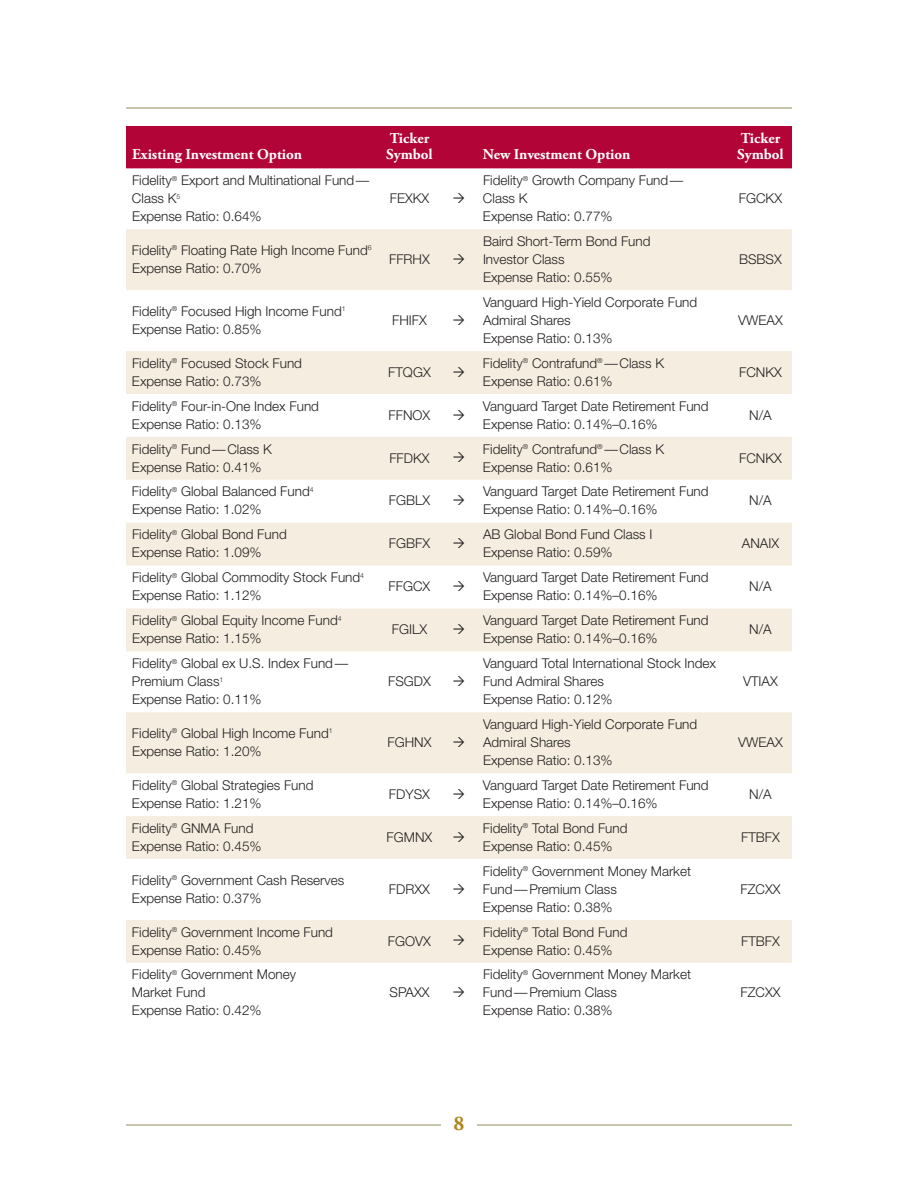
<style>
.page{position:relative;width:918px;height:1188px;background:#fff}
.page>*{position:absolute;margin:0;border:0;box-sizing:border-box;transform-origin:0 0}
.t1{font:700 21px "Adobe Garamond Pro";color:#ae861a}
.t2{font:700 15px/16.5px "Adobe Garamond Pro";color:#fff}
.t3{font:300 13.5px/18px "Helvetica Neue";color:#231f20}
</style>
<div class="page">
<hr style="left:126px;top:1124px;width:666px;height:2px;background:#b6b491">
<hr style="left:126px;top:107px;width:666px;height:2px;background:#b6b491">
<div style="left:441px;top:1115px;width:36px;height:15px;background:#fff"></div>
<div style="left:126px;top:126px;width:666px;height:42px;background:#b30437"></div>
<svg style="left:126px;top:229px;width:666px;height:734px;fill:#f5eee0"></svg>
<svg style="left:454px;top:254px;width:10px;height:10px"></svg>
<svg style="left:454px;top:315px;width:10px;height:10px"></svg>
<svg style="left:454px;top:367px;width:10px;height:10px"></svg>
<svg style="left:454px;top:410px;width:10px;height:10px"></svg>
<svg style="left:454px;top:452px;width:10px;height:10px"></svg>
<svg style="left:454px;top:495px;width:10px;height:10px"></svg>
<svg style="left:454px;top:538px;width:10px;height:10px"></svg>
<svg style="left:454px;top:581px;width:10px;height:10px"></svg>
<svg style="left:454px;top:624px;width:10px;height:10px"></svg>
<svg style="left:454px;top:676px;width:10px;height:10px"></svg>
<svg style="left:454px;top:737px;width:10px;height:10px"></svg>
<svg style="left:454px;top:789px;width:10px;height:10px"></svg>
<svg style="left:454px;top:832px;width:10px;height:10px"></svg>
<svg style="left:454px;top:884px;width:10px;height:10px"></svg>
<svg style="left:454px;top:936px;width:10px;height:9px"></svg>
<p class="t2" style="left:132px;top:147px;width:172px">Existing Investment Option</p>
<p class="t3" style="left:132px;top:171px;width:239px">Fidelity<sup>®</sup> Export and Multinational Fund—<br>Class K<sup>5<br></sup>Expense Ratio: 0.64%</p>
<p class="t2" style="left:386px;top:130px;width:48px">Ticker<br>Symbol</p>
<p class="t3" style="left:390px;top:189px;width:41px">FEXKX</p>
<p class="t3" style="left:132px;top:241px;width:241px">Fidelity<sup>®</sup> Floating Rate High Income Fund<sup>6<br></sup>Expense Ratio: 0.70%</p>
<p class="t3" style="left:389px;top:250px;width:42px">FFRHX</p>
<p class="t3" style="left:132px;top:302px;width:215px">Fidelity<sup>®</sup> Focused High Income Fund<sup>1<br></sup>Expense Ratio: 0.85%</p>
<p class="t3" style="left:392px;top:311px;width:36px">FHIFX</p>
<p class="t2" style="left:483px;top:147px;width:149px">New Investment Option</p>
<p class="t3" style="left:483px;top:171px;width:202px">Fidelity<sup>®</sup> Growth Company Fund—<br>Class K<br>Expense Ratio: 0.77%</p>
<p class="t3" style="left:483px;top:232px;width:169px">Baird Short-Term Bond Fund<br>Investor Class<br>Expense Ratio: 0.55%</p>
<p class="t3" style="left:483px;top:293px;width:216px">Vanguard High-Yield Corporate Fund<br>Admiral Shares<br>Expense Ratio: 0.13%</p>
<p class="t2" style="left:737px;top:130px;width:48px">Ticker<br>Symbol</p>
<p class="t3" style="left:739px;top:189px;width:45px">FGCKX</p>
<p class="t3" style="left:739px;top:250px;width:44px">BSBSX</p>
<p class="t3" style="left:738px;top:311px;width:46px">VWEAX</p>
<p class="t3" style="left:132px;top:354px;width:172px">Fidelity<sup>®</sup> Focused Stock Fund<br>Expense Ratio: 0.73%</p>
<p class="t3" style="left:388px;top:363px;width:44px">FTQGX</p>
<p class="t3" style="left:483px;top:354px;width:183px">Fidelity<sup>®</sup> Contrafund<sup>®</sup> — Class K<br>Expense Ratio: 0.61%</p>
<p class="t3" style="left:739px;top:363px;width:44px">FCNKX</p>
<p class="t3" style="left:132px;top:397px;width:189px">Fidelity<sup>®</sup> Four-in-One Index Fund<br>Expense Ratio: 0.13%</p>
<p class="t3" style="left:389px;top:406px;width:43px">FFNOX</p>
<p class="t3" style="left:483px;top:397px;width:227px">Vanguard Target Date Retirement Fund<br>Expense Ratio: 0.14%–0.16%</p>
<p class="t3" style="left:749px;top:406px;width:24px">N/A</p>
<p class="t3" style="left:132px;top:439px;width:141px">Fidelity<sup>®</sup> Fund— Class K<br>Expense Ratio: 0.41%</p>
<p class="t3" style="left:389px;top:448px;width:42px">FFDKX</p>
<p class="t3" style="left:483px;top:439px;width:183px">Fidelity<sup>®</sup> Contrafund<sup>®</sup> — Class K<br>Expense Ratio: 0.61%</p>
<p class="t3" style="left:739px;top:448px;width:44px">FCNKX</p>
<p class="t3" style="left:132px;top:482px;width:183px">Fidelity<sup>®</sup> Global Balanced Fund<sup>4<br></sup>Expense Ratio: 1.02%</p>
<p class="t3" style="left:389px;top:491px;width:43px">FGBLX</p>
<p class="t3" style="left:483px;top:482px;width:227px">Vanguard Target Date Retirement Fund<br>Expense Ratio: 0.14%–0.16%</p>
<p class="t3" style="left:749px;top:491px;width:24px">N/A</p>
<p class="t3" style="left:132px;top:525px;width:156px">Fidelity<sup>®</sup> Global Bond Fund<br>Expense Ratio: 1.09%</p>
<p class="t3" style="left:389px;top:534px;width:43px">FGBFX</p>
<p class="t3" style="left:483px;top:525px;width:171px">AB Global Bond Fund Class I<br>Expense Ratio: 0.59%</p>
<p class="t3" style="left:742px;top:534px;width:39px">ANAIX</p>
<p class="t3" style="left:132px;top:568px;width:234px">Fidelity<sup>®</sup> Global Commodity Stock Fund<sup>4<br></sup>Expense Ratio: 1.12%</p>
<p class="t3" style="left:389px;top:577px;width:43px">FFGCX</p>
<p class="t3" style="left:483px;top:568px;width:227px">Vanguard Target Date Retirement Fund<br>Expense Ratio: 0.14%–0.16%</p>
<p class="t3" style="left:749px;top:577px;width:24px">N/A</p>
<p class="t3" style="left:132px;top:611px;width:211px">Fidelity<sup>®</sup> Global Equity Income Fund<sup>4<br></sup>Expense Ratio: 1.15%</p>
<p class="t3" style="left:392px;top:620px;width:37px">FGILX</p>
<p class="t3" style="left:483px;top:611px;width:227px">Vanguard Target Date Retirement Fund<br>Expense Ratio: 0.14%–0.16%</p>
<p class="t3" style="left:749px;top:620px;width:24px">N/A</p>
<p class="t3" style="left:132px;top:654px;width:218px">Fidelity<sup>®</sup> Global ex U.S. Index Fund—<br>Premium Class<sup>1<br></sup>Expense Ratio: 0.11%</p>
<p class="t3" style="left:483px;top:654px;width:235px">Vanguard Total International Stock Index<br>Fund Admiral Shares<br>Expense Ratio: 0.12%</p>
<p class="t3" style="left:388px;top:672px;width:44px">FSGDX</p>
<p class="t3" style="left:743px;top:672px;width:36px">VTIAX</p>
<p class="t3" style="left:132px;top:724px;width:202px">Fidelity<sup>®</sup> Global High Income Fund<sup>1<br></sup>Expense Ratio: 1.20%</p>
<p class="t3" style="left:388px;top:733px;width:46px">FGHNX</p>
<p class="t3" style="left:483px;top:715px;width:216px">Vanguard High-Yield Corporate Fund<br>Admiral Shares<br>Expense Ratio: 0.13%</p>
<p class="t3" style="left:738px;top:733px;width:46px">VWEAX</p>
<p class="t3" style="left:132px;top:776px;width:183px">Fidelity<sup>®</sup> Global Strategies Fund<br>Expense Ratio: 1.21%</p>
<p class="t3" style="left:389px;top:785px;width:42px">FDYSX</p>
<p class="t3" style="left:483px;top:776px;width:227px">Vanguard Target Date Retirement Fund<br>Expense Ratio: 0.14%–0.16%</p>
<p class="t3" style="left:749px;top:785px;width:24px">N/A</p>
<p class="t3" style="left:132px;top:819px;width:131px">Fidelity<sup>®</sup> GNMA Fund<br>Expense Ratio: 0.45%</p>
<p class="t3" style="left:387px;top:828px;width:47px">FGMNX</p>
<p class="t3" style="left:483px;top:819px;width:146px">Fidelity<sup>®</sup> Total Bond Fund<br>Expense Ratio: 0.45%</p>
<p class="t3" style="left:741px;top:828px;width:40px">FTBFX</p>
<p class="t3" style="left:132px;top:871px;width:214px">Fidelity<sup>®</sup> Government Cash Reserves<br>Expense Ratio: 0.37%</p>
<p class="t3" style="left:389px;top:880px;width:42px">FDRXX</p>
<p class="t3" style="left:483px;top:862px;width:210px">Fidelity<sup>®</sup> Government Money Market<br>Fund— Premium Class<br>Expense Ratio: 0.38%</p>
<p class="t3" style="left:740px;top:880px;width:42px">FZCXX</p>
<p class="t3" style="left:132px;top:922px;width:203px">Fidelity<sup>®</sup> Government Income Fund<br>Expense Ratio: 0.45%</p>
<p class="t3" style="left:388px;top:931px;width:45px">FGOVX</p>
<p class="t3" style="left:483px;top:922px;width:146px">Fidelity<sup>®</sup> Total Bond Fund<br>Expense Ratio: 0.45%</p>
<p class="t3" style="left:741px;top:931px;width:40px">FTBFX</p>
<p class="t3" style="left:132px;top:965px;width:166px">Fidelity<sup>®</sup> Government Money<br>Market Fund<br>Expense Ratio: 0.42%</p>
<p class="t3" style="left:483px;top:965px;width:210px">Fidelity<sup>®</sup> Government Money Market<br>Fund— Premium Class<br>Expense Ratio: 0.38%</p>
<p class="t3" style="left:389px;top:983px;width:42px">SPAXX</p>
<p class="t3" style="left:740px;top:983px;width:42px">FZCXX</p>
<h1 class="t1" style="left:454px;top:1111px;width:12px">8</h1>
</div>
